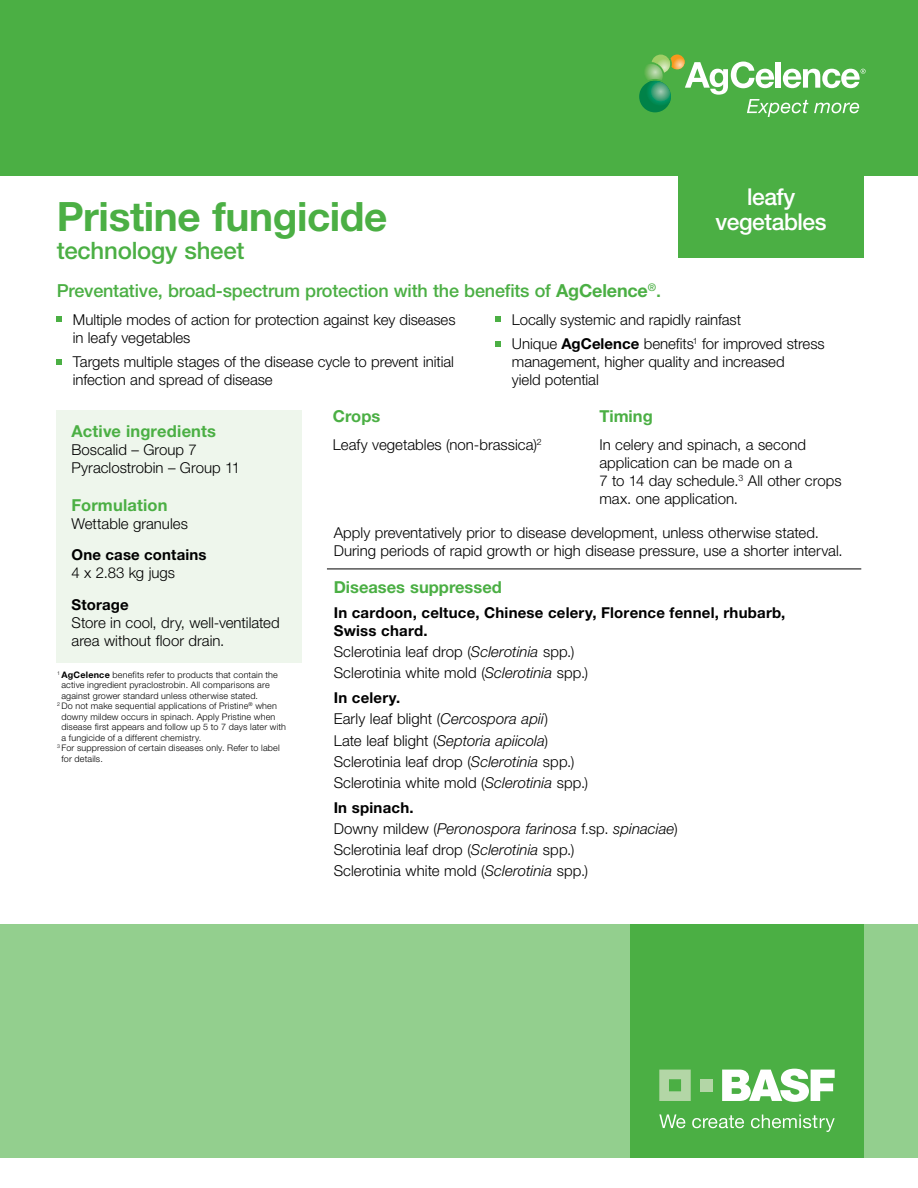
<style>
.page{position:relative;width:918px;height:1188px;background:#fff}
.page>*{position:absolute;margin:0;border:0;box-sizing:border-box;transform-origin:0 0}
.t1{font:700 40.5px "Helvetica Neue LT Std";letter-spacing:-.01em;color:#4baf44}
.t2{font:500 24px "Helvetica Neue LT Std";letter-spacing:-.01em;color:#4baf44}
.t3{font:500 23.25px/25.5px "Helvetica Neue LT Std";letter-spacing:-.02em;color:#fff;text-align:center}
.t4{font:500 18px "Helvetica Neue LT Std";letter-spacing:-.01em;color:#4baf44}
.t5{font:700 16.5px "Helvetica Neue LT Std";color:#4baf44}
.t6{font:300 15px/18px "Helvetica Neue LT Std";color:#000}
.t7{font:700 15px/18px "Helvetica Neue LT Std";letter-spacing:.015em;color:#000}
.t8{font:300 9px "Helvetica Neue LT Std";letter-spacing:.02em;color:#000}
.s1{font-weight:700}
.s2{font-style:italic}
</style>
<div class="page">
<div style="left:678px;top:175px;width:186px;height:82px;background:#4baf44"></div>
<div style="left:0;top:924px;width:918px;height:234px;background:#93cf8e"></div>
<div style="left:630px;top:924px;width:234px;height:234px;background:#4baf44"></div>
<svg style="left:659px;top:1070px;width:32px;height:31px"></svg>
<div style="left:700px;top:1079px;width:12px;height:12px;background:#b3d6a6"></div>
<svg style="left:722px;top:1069px;width:113px;height:33px"></svg>
<svg style="left:659px;top:1114px;width:26px;height:14px"></svg>
<svg style="left:692px;top:1115px;width:52px;height:13px"></svg>
<svg style="left:751px;top:1114px;width:84px;height:18px"></svg>
<div style="left:57px;top:410px;width:245px;height:253px;background:#eef6ec"></div>
<svg style="left:57px;top:317px;width:5px;height:5px"></svg>
<svg style="left:57px;top:359px;width:5px;height:6px"></svg>
<svg style="left:496px;top:317px;width:5px;height:5px"></svg>
<svg style="left:496px;top:341px;width:5px;height:6px"></svg>
<div style="left:0;top:0;width:918px;height:175px;background:#4baf44"></div>
<svg style="left:639px;top:55px;width:227px;height:62px"></svg>
<hr style="left:327px;top:569px;width:534px;height:1px;background:#000">
<h1 class="t1" style="left:57px;top:191px;width:332px">Pristine fungicide</h1>
<h2 class="t2" style="left:57px;top:236px;width:189px">technology sheet</h2>
<p class="t4" style="left:57px;top:280px;width:606px">Preventative, broad-spectrum protection with the benefits of <span class="s1">AgCelence</span><sup>®</sup>.</p>
<h3 class="t3" style="left:716px;top:184px;width:113px">leafy vegetables</h3>
<p class="t6" style="left:73px;top:310px;width:384px">Multiple modes of action for protection against key diseases in leafy vegetables</p>
<p class="t6" style="left:73px;top:353px;width:383px">Targets multiple stages of the disease cycle to prevent initial infection and spread of disease</p>
<p class="t6" style="left:512px;top:307px;width:314px;line-height:24.8px">Locally systemic and rapidly rainfast<br>Unique <span class="s1">AgCelence</span> benefits<sup>1</sup> for improved stress</p>
<p class="t6" style="left:512px;top:353px;width:274px">management, higher quality and increased yield potential</p>
<p class="t5" style="left:72px;top:421px;width:146px">Active ingredients</p>
<p class="t6" style="left:72px;top:441px;width:170px">Boscalid – Group 7<br>Pyraclostrobin – Group 11</p>
<p class="t5" style="left:72px;top:495px;width:98px">Formulation</p>
<p class="t6" style="left:72px;top:514px;width:118px">Wettable granules</p>
<p class="t7" style="left:72px;top:546px;width:137px">One case contains</p>
<p class="t6" style="left:72px;top:564px;width:105px">4 x 2.83 kg jugs</p>
<p class="t7" style="left:72px;top:595px;width:59px">Storage</p>
<p class="t6" style="left:72px;top:613px;width:210px">Store in cool, dry, well-ventilated area without floor drain.</p>
<p class="t8" style="left:57px;top:669px;width:222px"><sup>1</sup> <span class="s1">AgCelence</span> benefits refer to products that contain the</p>
<p class="t8" style="left:61px;top:679px;width:210px">active ingredient pyraclostrobin. All comparisons are</p>
<p class="t8" style="left:61px;top:690px;width:198px">against grower standard unless otherwise stated.</p>
<p class="t8" style="left:57px;top:700px;width:222px"><sup>2</sup> Do not make sequential applications of Pristine<sup>®</sup> when</p>
<p class="t8" style="left:61px;top:711px;width:216px">downy mildew occurs in spinach. Apply Pristine when</p>
<p class="t8" style="left:61px;top:721px;width:226px">disease first appears and follow up 5 to 7 days later with</p>
<p class="t8" style="left:61px;top:732px;width:141px">a fungicide of a different chemistry.</p>
<p class="t8" style="left:57px;top:742px;width:224px"><sup>3</sup> For suppression of certain diseases only. Refer to label</p>
<p class="t8" style="left:61px;top:753px;width:43px">for details.</p>
<p class="t5" style="left:333px;top:406px;width:49px">Crops</p>
<p class="t5" style="left:599px;top:406px;width:55px">Timing</p>
<p class="t6" style="left:333px;top:436px;width:210px">Leafy vegetables (non-brassica)<sup>2</sup></p>
<p class="t6" style="left:599px;top:436px;width:244px">In celery and spinach, a second application can be made on a<br>7 to 14 day schedule.<sup>3</sup> All other crops max. one application.</p>
<p class="t6" style="left:334px;top:524px;width:510px">Apply preventatively prior to disease development, unless otherwise stated.<br>During periods of rapid growth or high disease pressure, use a shorter interval.</p>
<p class="t5" style="left:334px;top:577px;width:170px">Diseases suppressed</p>
<p class="t7" style="left:334px;top:603px;width:453px">In cardoon, celtuce, Chinese celery, Florence fennel, rhubarb,<br>Swiss chard.</p>
<p class="t6" style="left:334px;top:641px;width:256px;line-height:21.3px">Sclerotinia leaf drop (<span class="s2">Sclerotinia</span> spp.)<br>Sclerotinia white mold (<span class="s2">Sclerotinia</span> spp.)</p>
<p class="t6" style="left:334px;top:687px;width:256px;line-height:21.3px"><span class="s1">In celery.<br></span>Early leaf blight (<span class="s2">Cercospora apii</span>)<br>Late leaf blight (<span class="s2">Septoria apiicola</span>)<br>Sclerotinia leaf drop (<span class="s2">Sclerotinia</span> spp.)<br>Sclerotinia white mold (<span class="s2">Sclerotinia</span> spp.)</p>
<p class="t6" style="left:334px;top:796px;width:345px;line-height:21.3px"><span class="s1">In spinach.<br></span>Downy mildew (<span class="s2">Peronospora farinosa</span> f.sp. <span class="s2">spinaciae</span>)<br>Sclerotinia leaf drop (<span class="s2">Sclerotinia</span> spp.)<br>Sclerotinia white mold (<span class="s2">Sclerotinia</span> spp.)</p>
</div>
